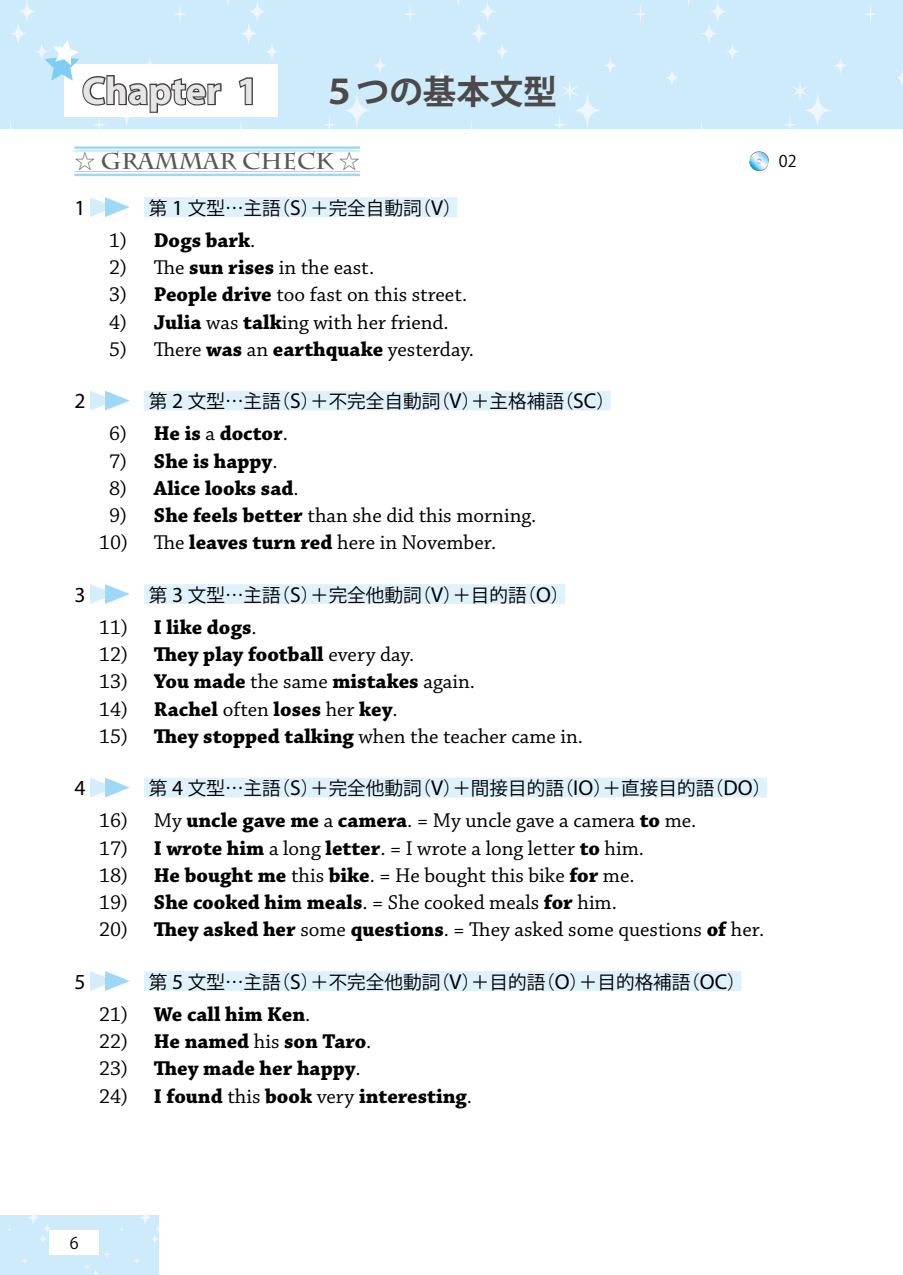
<style>
.page{position:relative;width:903px;height:1275px;background:#fff}
.page>*{position:absolute;margin:0;border:0;box-sizing:border-box;transform-origin:0 0}
.t1{font:700 38.85px "Myriad Pro";color:#e6e6e6}
.t2{font:700 33.43px "Koz Go Pro";color:#4c4948}
.t3{font:700 22.75px "Charlemagne Std";color:#595757}
.t4{font:21.53px "Myriad Pro";color:#000}
.t5{font:21px "Chaparral Pro";color:#000}
.t6{font:700 21px "Chaparral Pro";color:#000}
.t7{font:18.55px "Koz Go Pro";color:#000}
.t8{font:16.1px "Koz Go Pro";color:#000}
.s1{font-family:"Koz Min Pro";font-weight:400;font-size:21px}
.s2{font-family:"Myriad Pro";font-size:21.53px}
.s3{font-weight:400}
.s4{font-weight:700}
</style>
<div class="page">
<div style="left:0;top:0;width:903px;height:129px;background:#ceebfb"></div>
<div style="left:64px;top:64px;width:214px;height:53px;background:#fff"></div>
<div style="left:0;top:1215px;width:159px;height:60px;background:#ceebfb"></div>
<div style="left:50px;top:1230px;width:49px;height:25px;background:#fff"></div>
<hr style="left:74px;top:146px;width:286px;height:3px;background:#9fd8f7">
<hr style="left:74px;top:150px;width:286px;height:1px;background:#9fd8f7">
<hr style="left:74px;top:171px;width:286px;height:1px;background:#9fd8f7">
<hr style="left:74px;top:174px;width:286px;height:2px;background:#9fd8f7">
<div style="left:144px;top:197px;width:313px;height:20px;background:#dff2fc"></div>
<div style="left:144px;top:391px;width:467px;height:19px;background:#dff2fc"></div>
<div style="left:144px;top:584px;width:421px;height:20px;background:#dff2fc"></div>
<div style="left:144px;top:778px;width:623px;height:19px;background:#dff2fc"></div>
<div style="left:144px;top:971px;width:597px;height:20px;background:#dff2fc"></div>
<svg style="left:45px;top:40px;width:177px;height:89px"></svg>
<svg style="left:238px;top:77px;width:15px;height:29px"></svg>
<svg style="left:90px;top:197px;width:40px;height:20px"></svg>
<svg style="left:90px;top:391px;width:40px;height:19px"></svg>
<svg style="left:90px;top:584px;width:40px;height:20px"></svg>
<svg style="left:90px;top:778px;width:40px;height:19px"></svg>
<svg style="left:90px;top:971px;width:40px;height:20px"></svg>
<svg style="left:749px;top:151px;width:20px;height:20px"></svg>
<svg style="left:750px;top:152px;width:18px;height:19px"></svg>
<h1 class="t1" style="left:82px;top:65px;width:178px">Chapter 1</h1>
<h2 class="t2" style="left:322px;top:70px;width:236px">５つの基本文型</h2>
<p class="t3" style="left:74px;top:148px;width:287px"><span class="s1">☆</span> GRAMMAR CHECK <span class="s1">☆</span></p>
<p class="t4" style="left:74px;top:194px;width:13px">1</p>
<p class="t7" style="left:149px;top:196px;width:314px">第 <span class="s2">1</span> 文型…主語（<span class="s2">S</span>）＋完全自動詞（<span class="s2">V</span>）</p>
<p class="t6" style="left:109px;top:228px;width:148px"><span class="s3">1)</span> Dogs bark<span class="s3">.</span></p>
<p class="t5" style="left:109px;top:256px;width:266px">2) The <span class="s4">sun rises</span> in the east.</p>
<p class="t5" style="left:109px;top:283px;width:360px">3) <span class="s4">People drive</span> too fast on this street.</p>
<p class="t5" style="left:109px;top:310px;width:341px">4) <span class="s4">Julia</span> was <span class="s4">talk</span>ing with her friend.</p>
<p class="t5" style="left:109px;top:338px;width:366px">5) There <span class="s4">was</span> an <span class="s4">earthquake</span> yesterday.</p>
<p class="t4" style="left:74px;top:388px;width:13px">2</p>
<p class="t7" style="left:149px;top:389px;width:468px">第 <span class="s2">2</span> 文型…主語（<span class="s2">S</span>）＋不完全自動詞（<span class="s2">V</span>）＋主格補語（<span class="s2">SC</span>）</p>
<p class="t6" style="left:109px;top:421px;width:180px"><span class="s3">6)</span> He is <span class="s3">a</span> doctor<span class="s3">.</span></p>
<p class="t6" style="left:109px;top:449px;width:170px"><span class="s3">7)</span> She is happy<span class="s3">.</span></p>
<p class="t6" style="left:109px;top:476px;width:191px"><span class="s3">8)</span> Alice looks sad<span class="s3">.</span></p>
<p class="t5" style="left:109px;top:504px;width:429px">9) <span class="s4">She feels better</span> than she did this morning.</p>
<p class="t5" style="left:99px;top:531px;width:398px">10) The <span class="s4">leaves turn red</span> here in November.</p>
<p class="t4" style="left:74px;top:581px;width:13px">3</p>
<p class="t7" style="left:149px;top:583px;width:422px">第 <span class="s2">3</span> 文型…主語（<span class="s2">S</span>）＋完全他動詞（<span class="s2">V</span>）＋目的語（<span class="s2">O</span>）</p>
<p class="t6" style="left:99px;top:615px;width:159px"><span class="s3">11)</span> I like dogs<span class="s3">.</span></p>
<p class="t6" style="left:99px;top:642px;width:317px"><span class="s3">12)</span> They play football <span class="s3">every day.</span></p>
<p class="t5" style="left:99px;top:670px;width:377px">13) <span class="s4">You made</span> the same <span class="s4">mistakes</span> again.</p>
<p class="t6" style="left:99px;top:697px;width:300px"><span class="s3">14)</span> Rachel <span class="s3">often</span> loses <span class="s3">her</span> key<span class="s3">.</span></p>
<p class="t5" style="left:99px;top:725px;width:485px">15) <span class="s4">They stopped talking</span> when the teacher came in.</p>
<p class="t4" style="left:74px;top:775px;width:13px">4</p>
<p class="t7" style="left:149px;top:776px;width:624px">第 <span class="s2">4</span> 文型…主語（<span class="s2">S</span>）＋完全他動詞（<span class="s2">V</span>）＋間接目的語（<span class="s2">IO</span>）＋直接目的語（<span class="s2">DO</span>）</p>
<p class="t5" style="left:99px;top:809px;width:599px">16) My <span class="s4">uncle gave me</span> a <span class="s4">camera</span>. = My uncle gave a camera <span class="s4">to</span> me.</p>
<p class="t5" style="left:99px;top:836px;width:546px">17) <span class="s4">I wrote him</span> a long <span class="s4">letter</span>. = I wrote a long letter <span class="s4">to</span> him.</p>
<p class="t5" style="left:99px;top:863px;width:537px">18) <span class="s4">He bought me</span> this <span class="s4">bike</span>. = He bought this bike <span class="s4">for</span> me.</p>
<p class="t5" style="left:99px;top:891px;width:519px">19) <span class="s4">She cooked him meals</span>. = She cooked meals <span class="s4">for</span> him.</p>
<p class="t5" style="left:99px;top:918px;width:666px">20) <span class="s4">They asked her</span> some <span class="s4">questions</span>. = They asked some questions <span class="s4">of</span> her.</p>
<p class="t4" style="left:74px;top:968px;width:13px">5</p>
<p class="t7" style="left:149px;top:970px;width:598px">第 <span class="s2">5</span> 文型…主語（<span class="s2">S</span>）＋不完全他動詞（<span class="s2">V</span>）＋目的語（<span class="s2">O</span>）＋目的格補語（<span class="s2">OC</span>）</p>
<p class="t6" style="left:99px;top:1002px;width:213px"><span class="s3">21)</span> We call him Ken<span class="s3">.</span></p>
<p class="t6" style="left:99px;top:1029px;width:274px"><span class="s3">22)</span> He named <span class="s3">his</span> son Taro<span class="s3">.</span></p>
<p class="t6" style="left:99px;top:1056px;width:263px"><span class="s3">23)</span> They made her happy<span class="s3">.</span></p>
<p class="t6" style="left:99px;top:1084px;width:374px"><span class="s3">24)</span> I found <span class="s3">this</span> book <span class="s3">very</span> interesting<span class="s3">.</span></p>
<p class="t8" style="left:779px;top:151px;width:19px">02</p>
<p class="t8" style="left:70px;top:1232px;width:10px">6</p>
</div>
